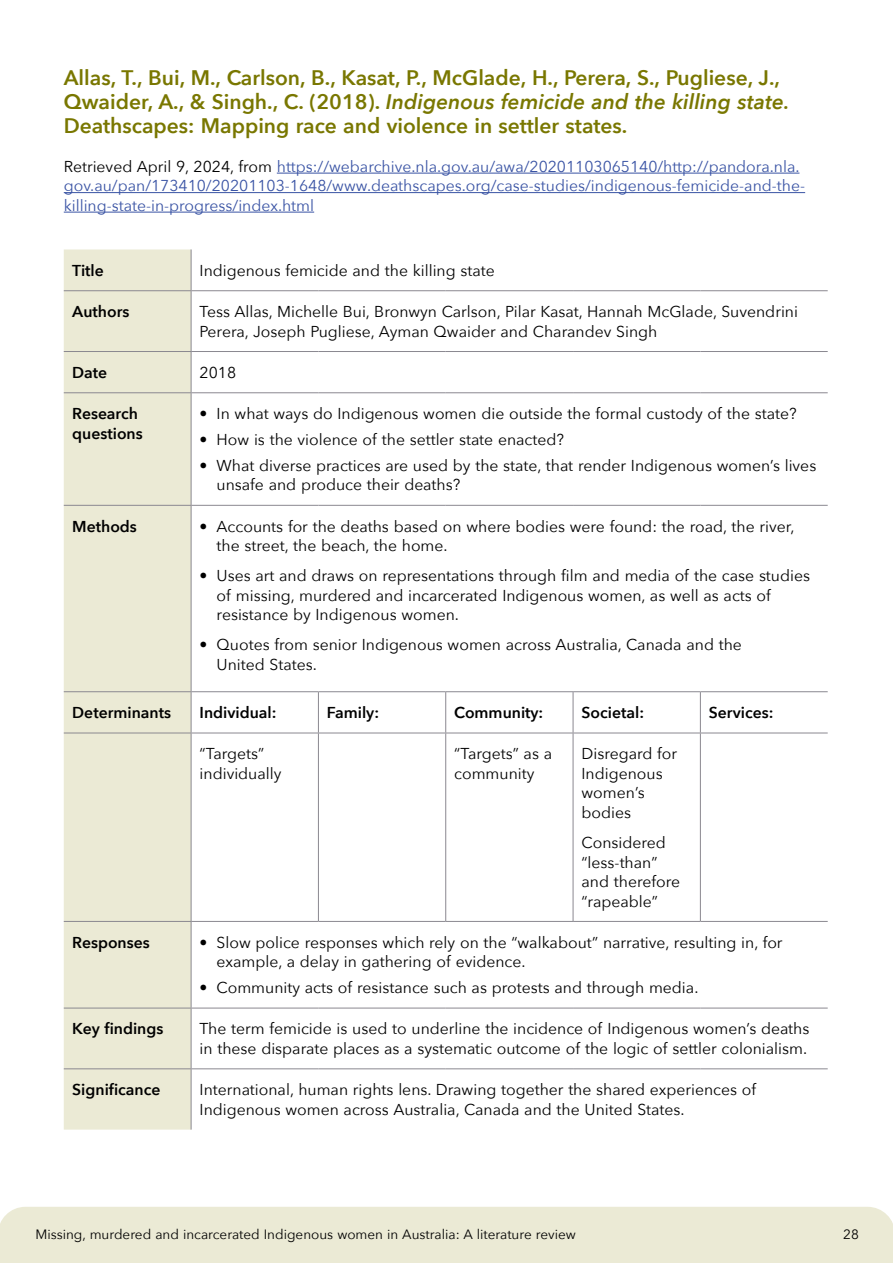
<style>
.page{position:relative;width:893px;height:1263px;background:#fff}
.page>*{position:absolute;margin:0;border:0;box-sizing:border-box;transform-origin:0 0}
.t1{font:600 21px/24px "Avenir Next";color:#797700}
.t2{font:15.75px/19.5px "Avenir Next";color:#000}
.t3{font:15.75px/19.5px "Avenir Next";color:#3953a4}
.t4{font:600 15.75px/19.5px "Avenir Next";color:#000}
.t5{font:13.5px "Avenir Next";color:#000}
.s1{font-style:italic}
.s2{color:#000}
</style>
<div class="page">
<div style="left:64px;top:249px;width:127px;height:880px;background:#ebead5"></div>
<hr style="left:191px;top:249px;width:1px;height:41px;background:#8a8890">
<hr style="left:64px;top:290px;width:127px;height:1px;background:#8a8890">
<hr style="left:191px;top:290px;width:127px;height:1px;background:#8a8890">
<hr style="left:191px;top:291px;width:1px;height:60px;background:#8a8890">
<hr style="left:318px;top:290px;width:128px;height:1px;background:#8a8890">
<hr style="left:446px;top:290px;width:127px;height:1px;background:#8a8890">
<hr style="left:573px;top:290px;width:127px;height:1px;background:#8a8890">
<hr style="left:700px;top:290px;width:128px;height:1px;background:#8a8890">
<hr style="left:64px;top:351px;width:127px;height:1px;background:#8a8890">
<hr style="left:191px;top:351px;width:127px;height:1px;background:#8a8890">
<hr style="left:191px;top:352px;width:1px;height:40px;background:#8a8890">
<hr style="left:318px;top:351px;width:128px;height:1px;background:#8a8890">
<hr style="left:446px;top:351px;width:127px;height:1px;background:#8a8890">
<hr style="left:573px;top:351px;width:127px;height:1px;background:#8a8890">
<hr style="left:700px;top:351px;width:128px;height:1px;background:#8a8890">
<hr style="left:64px;top:392px;width:127px;height:1px;background:#8a8890">
<hr style="left:191px;top:392px;width:127px;height:1px;background:#8a8890">
<hr style="left:191px;top:393px;width:1px;height:112px;background:#8a8890">
<hr style="left:318px;top:392px;width:128px;height:1px;background:#8a8890">
<hr style="left:446px;top:392px;width:127px;height:1px;background:#8a8890">
<hr style="left:573px;top:392px;width:127px;height:1px;background:#8a8890">
<hr style="left:700px;top:392px;width:128px;height:1px;background:#8a8890">
<hr style="left:64px;top:505px;width:127px;height:1px;background:#8a8890">
<hr style="left:191px;top:505px;width:127px;height:1px;background:#8a8890">
<hr style="left:191px;top:506px;width:1px;height:185px;background:#8a8890">
<hr style="left:318px;top:505px;width:128px;height:1px;background:#8a8890">
<hr style="left:446px;top:505px;width:127px;height:1px;background:#8a8890">
<hr style="left:573px;top:505px;width:127px;height:1px;background:#8a8890">
<hr style="left:700px;top:505px;width:128px;height:1px;background:#8a8890">
<hr style="left:64px;top:691px;width:127px;height:1px;background:#8a8890">
<hr style="left:191px;top:691px;width:127px;height:1px;background:#8a8890">
<hr style="left:191px;top:692px;width:1px;height:41px;background:#8a8890">
<hr style="left:318px;top:691px;width:128px;height:1px;background:#8a8890">
<hr style="left:318px;top:692px;width:1px;height:41px;background:#8a8890">
<hr style="left:446px;top:691px;width:127px;height:1px;background:#8a8890">
<hr style="left:445px;top:692px;width:1px;height:41px;background:#8a8890">
<hr style="left:573px;top:691px;width:127px;height:1px;background:#8a8890">
<hr style="left:573px;top:692px;width:1px;height:41px;background:#8a8890">
<hr style="left:700px;top:691px;width:128px;height:1px;background:#8a8890">
<hr style="left:700px;top:692px;width:1px;height:41px;background:#8a8890">
<hr style="left:64px;top:733px;width:127px;height:1px;background:#8a8890">
<hr style="left:191px;top:733px;width:127px;height:1px;background:#8a8890">
<hr style="left:191px;top:733px;width:1px;height:188px;background:#8a8890">
<hr style="left:318px;top:733px;width:128px;height:1px;background:#8a8890">
<hr style="left:318px;top:733px;width:1px;height:188px;background:#8a8890">
<hr style="left:446px;top:733px;width:127px;height:1px;background:#8a8890">
<hr style="left:445px;top:733px;width:1px;height:188px;background:#8a8890">
<hr style="left:573px;top:733px;width:127px;height:1px;background:#8a8890">
<hr style="left:573px;top:733px;width:1px;height:188px;background:#8a8890">
<hr style="left:700px;top:733px;width:128px;height:1px;background:#8a8890">
<hr style="left:700px;top:733px;width:1px;height:188px;background:#8a8890">
<hr style="left:64px;top:921px;width:127px;height:1px;background:#8a8890">
<hr style="left:191px;top:921px;width:127px;height:1px;background:#8a8890">
<hr style="left:191px;top:922px;width:1px;height:86px;background:#8a8890">
<hr style="left:318px;top:921px;width:128px;height:1px;background:#8a8890">
<hr style="left:446px;top:921px;width:127px;height:1px;background:#8a8890">
<hr style="left:573px;top:921px;width:127px;height:1px;background:#8a8890">
<hr style="left:700px;top:921px;width:128px;height:1px;background:#8a8890">
<hr style="left:64px;top:1008px;width:127px;height:1px;background:#8a8890">
<hr style="left:191px;top:1008px;width:127px;height:1px;background:#8a8890">
<hr style="left:191px;top:1008px;width:1px;height:60px;background:#8a8890">
<hr style="left:318px;top:1008px;width:128px;height:1px;background:#8a8890">
<hr style="left:446px;top:1008px;width:127px;height:1px;background:#8a8890">
<hr style="left:573px;top:1008px;width:127px;height:1px;background:#8a8890">
<hr style="left:700px;top:1008px;width:128px;height:1px;background:#8a8890">
<hr style="left:64px;top:1068px;width:127px;height:1px;background:#8a8890">
<hr style="left:191px;top:1068px;width:127px;height:1px;background:#8a8890">
<hr style="left:191px;top:1069px;width:1px;height:60px;background:#8a8890">
<hr style="left:318px;top:1068px;width:128px;height:1px;background:#8a8890">
<hr style="left:446px;top:1068px;width:127px;height:1px;background:#8a8890">
<hr style="left:573px;top:1068px;width:127px;height:1px;background:#8a8890">
<hr style="left:700px;top:1068px;width:128px;height:1px;background:#8a8890">
<hr style="left:277px;top:173px;width:522px;height:1px;background:#3953a4">
<hr style="left:64px;top:192px;width:741px;height:1px;background:#3953a4">
<hr style="left:64px;top:212px;width:250px;height:1px;background:#3953a4">
<div style="left:0;top:1207px;width:893px;height:56px;background:#ebead5"></div>
<h1 class="t1" style="left:64px;top:65px;width:727px">Allas, T., Bui, M., Carlson, B., Kasat, P., McGlade, H., Perera, S., Pugliese, J.,<br>Qwaider, A., &amp; Singh., C. (2018). <span class="s1">Indigenous femicide and the killing state.<br></span>Deathscapes: Mapping race and violence in settler states.</h1>
<p class="t3" style="left:64px;top:156px;width:743px"><span class="s2">Retrieved April 9, 2024, from</span> https://webarchive.nla.gov.au/awa/20201103065140/http://pandora.nla. gov.au/pan/173410/20201103-1648/www.deathscapes.org/case-studies/indigenous-femicide-and-the&shy;killing-state-in-progress/index.html</p>
<p class="t4" style="left:72px;top:260px;width:33px">Title</p>
<p class="t2" style="left:200px;top:260px;width:297px">Indigenous femicide and the killing state</p>
<p class="t4" style="left:72px;top:301px;width:59px">Authors</p>
<p class="t2" style="left:200px;top:301px;width:600px">Tess Allas, Michelle Bui, Bronwyn Carlson, Pilar Kasat, Hannah McGlade, Suvendrini<br>Perera, Joseph Pugliese, Ayman Qwaider and Charandev Singh</p>
<p class="t4" style="left:72px;top:362px;width:36px">Date</p>
<p class="t2" style="left:200px;top:362px;width:38px">2018</p>
<p class="t4" style="left:72px;top:403px;width:72px">Research questions</p>
<p class="t2" style="left:200px;top:403px;width:599px">• In what ways do Indigenous women die outside the formal custody of the state?</p>
<p class="t2" style="left:200px;top:429px;width:366px">• How is the violence of the settler state enacted?</p>
<p class="t2" style="left:217px;top:455px;width:601px;text-indent:-17px">• What diverse practices are used by the state, that render Indigenous women’s lives unsafe and produce their deaths?</p>
<p class="t4" style="left:72px;top:516px;width:66px">Methods</p>
<p class="t2" style="left:217px;top:516px;width:580px;text-indent:-17px">• Accounts for the deaths based on where bodies were found: the road, the river, the street, the beach, the home.</p>
<p class="t2" style="left:217px;top:565px;width:595px;text-indent:-17px">• Uses art and draws on representations through film and media of the case studies of missing, murdered and incarcerated Indigenous women, as well as acts of resistance by Indigenous women.</p>
<p class="t2" style="left:217px;top:634px;width:527px;text-indent:-17px">• Quotes from senior Indigenous women across Australia, Canada and the<br>United States.</p>
<p class="t4" style="left:72px;top:702px;width:100px">Determinants</p>
<p class="t4" style="left:200px;top:702px;width:78px">Individual:</p>
<p class="t4" style="left:327px;top:702px;width:54px">Family:</p>
<p class="t4" style="left:454px;top:702px;width:91px">Community:</p>
<p class="t4" style="left:582px;top:702px;width:64px">Societal:</p>
<p class="t4" style="left:709px;top:702px;width:66px">Services:</p>
<p class="t2" style="left:200px;top:743px;width:83px">“Targets” individually</p>
<p class="t2" style="left:454px;top:743px;width:99px">“Targets” as a community</p>
<p class="t2" style="left:582px;top:743px;width:97px">Disregard for<br>Indigenous women’s bodies</p>
<p class="t2" style="left:582px;top:832px;width:100px">Considered “less-than” and therefore “rapeable”</p>
<p class="t4" style="left:72px;top:932px;width:79px">Responses</p>
<p class="t2" style="left:217px;top:932px;width:567px;text-indent:-17px">• Slow police responses which rely on the “walkabout” narrative, resulting in, for example, a delay in gathering of evidence.</p>
<p class="t2" style="left:200px;top:977px;width:500px">• Community acts of resistance such as protests and through media.</p>
<p class="t4" style="left:72px;top:1019px;width:93px">Key findings</p>
<p class="t2" style="left:200px;top:1018px;width:611px">The term femicide is used to underline the incidence of Indigenous women’s deaths in these disparate places as a systematic outcome of the logic of settler colonialism.</p>
<p class="t4" style="left:72px;top:1079px;width:90px">Significance</p>
<p class="t2" style="left:200px;top:1079px;width:558px">International, human rights lens. Drawing together the shared experiences of<br>Indigenous women across Australia, Canada and the United States.</p>
<p class="t5" style="left:35px;top:1223px;width:542px">Missing, murdered and incarcerated Indigenous women in Australia: A literature review</p>
<p class="t5" style="left:843px;top:1223px;width:17px">28</p>
</div>
